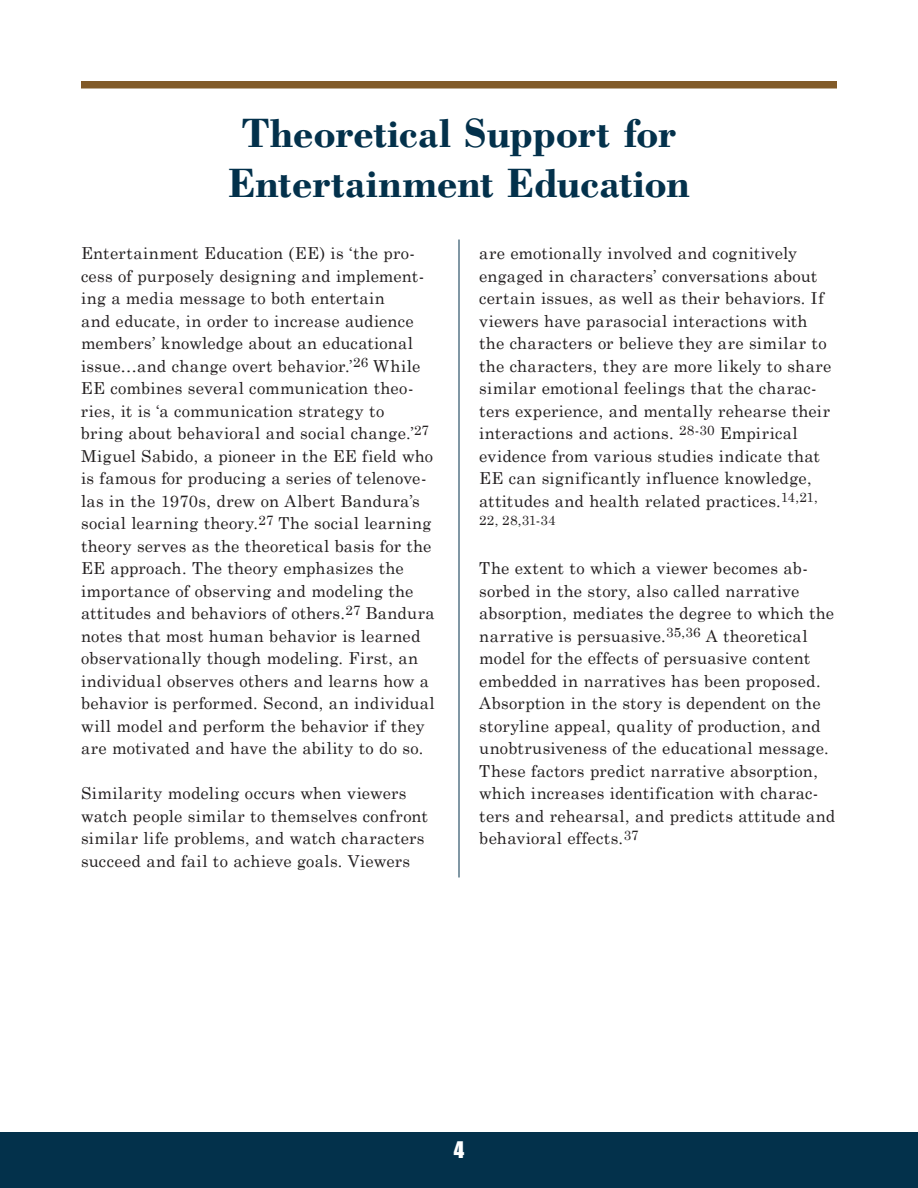
<style>
.page{position:relative;width:918px;height:1188px;background:#fff}
.page>*{position:absolute;margin:0;border:0;box-sizing:border-box;transform-origin:0 0}
.t1{font:700 42px/50.4px "Bodoni";color:#03314b;text-align:center}
.t2{font:21px "Impact";color:#fff}
.t3{font:16.5px/22.5px "Century Schoolbook";letter-spacing:.015em;color:#231f20}
.t4{font:13.5px "Century Schoolbook";letter-spacing:.01em;color:#231f20}
</style>
<div class="page">
<div style="left:0;top:1133px;width:918px;height:55px;background:#03314b"></div>
<div style="left:81px;top:81px;width:756px;height:7px;background:#815a28"></div>
<hr style="left:459px;top:240px;width:1px;height:637px;background:#03314b">
<h1 class="t1" style="left:228px;top:109px;width:463px">Theoretical Support for<br>Entertainment Education</h1>
<p class="t3" style="left:81px;top:241px;width:355px">Entertainment Education (EE) is ‘the pro&shy;cess of purposely designing and implement&shy;ing a media message to both entertain<br>and educate, in order to increase audience members’ knowledge about an educational issue…and change overt behavior.’<sup>26</sup> While EE combines several communication theo&shy;ries, it is ‘a communication strategy to<br>bring about behavioral and social change.’<sup>27<br></sup>Miguel Sabido, a pioneer in the EE field who is famous for producing a series of telenove&shy;las in the 1970s, drew on Albert Bandura’s social learning theory.<sup>27</sup> The social learning theory serves as the theoretical basis for the EE approach. The theory emphasizes the importance of observing and modeling the attitudes and behaviors of others.<sup>27</sup> Bandura notes that most human behavior is learned observationally though modeling. First, an individual observes others and learns how a behavior is performed. Second, an individual will model and perform the behavior if they are motivated and have the ability to do so.</p>
<p class="t3" style="left:81px;top:781px;width:349px">Similarity modeling occurs when viewers watch people similar to themselves confront similar life problems, and watch characters succeed and fail to achieve goals. Viewers</p>
<p class="t3" style="left:479px;top:241px;width:354px">are emotionally involved and cognitively engaged in characters’ conversations about certain issues, as well as their behaviors. If viewers have parasocial interactions with the characters or believe they are similar to the characters, they are more likely to share similar emotional feelings that the charac&shy;ters experience, and mentally rehearse their interactions and actions. <sup>28-30</sup> Empirical evidence from various studies indicate that EE can significantly influence knowledge, attitudes and health related practices.<sup>14,21,</sup></p>
<p class="t4" style="left:479px;top:509px;width:78px">22, 28,31-34</p>
<p class="t3" style="left:479px;top:556px;width:358px">The extent to which a viewer becomes ab&shy;sorbed in the story, also called narrative absorption, mediates the degree to which the narrative is persuasive.<sup>35,36</sup> A theoretical model for the effects of persuasive content embedded in narratives has been proposed.<br>Absorption in the story is dependent on the storyline appeal, quality of production, and unobtrusiveness of the educational message.<br>These factors predict narrative absorption, which increases identification with charac&shy;ters and rehearsal, and predicts attitude and behavioral effects.<sup>37</sup></p>
<p class="t2" style="left:454px;top:1134px;width:12px">4</p>
</div>
